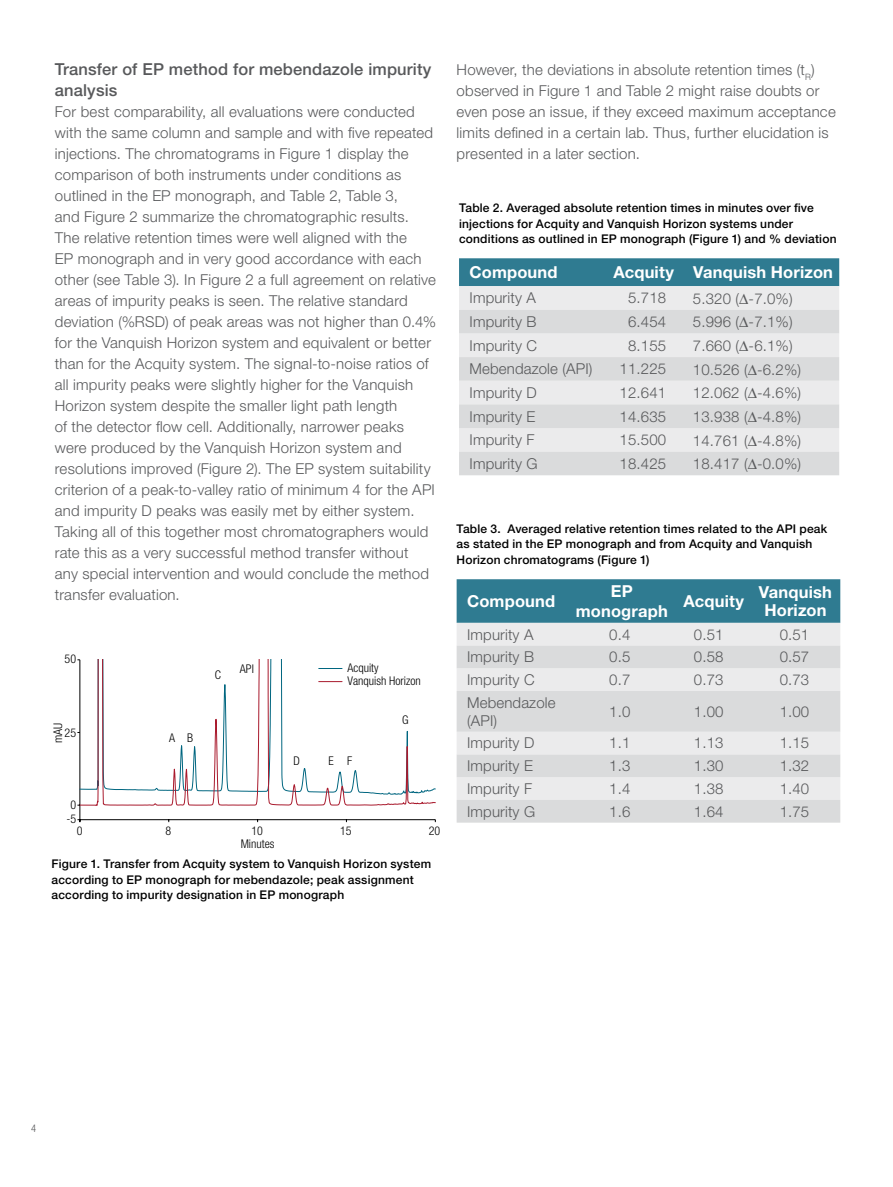
<style>
.page{position:relative;width:893px;height:1187px;background:#fff}
.page>*{position:absolute;margin:0;border:0;box-sizing:border-box;transform-origin:0 0}
.t1{font:700 16.5px/19.8px "Helvetica Neue LT Std";letter-spacing:.01em;color:#fff;text-align:center}
.t2{font:500 16.5px/21px "Helvetica Neue LT Std";letter-spacing:.01em;color:#58595b}
.t3{font:300 15px/21px "Helvetica Neue LT Std";letter-spacing:.015em;color:#58595b}
.t4{font:500 12px/15.8px "Helvetica Neue LT Std";letter-spacing:.015em;color:#000}
.t5{font:300 condensed 12px/12.5px "Helvetica Neue LT Std";color:#000}
.t6{font:300 condensed 10.5px "Helvetica Neue LT Std";color:#58595b}
</style>
<div class="page">
<svg style="left:79px;top:659px;width:357px;height:164px"></svg>
<svg style="left:319px;top:668px;width:23px;height:1px"></svg>
<svg style="left:319px;top:681px;width:23px;height:1px"></svg>
<div style="left:459px;top:258px;width:380px;height:28px;background:#2f7b91"></div>
<div style="left:459px;top:286px;width:380px;height:24px;background:#ebebec"></div>
<svg style="left:459px;top:310px;width:380px;height:165px;background:#e1e1e2"></svg>
<div style="left:457px;top:579px;width:383px;height:43px;background:#2f7b91"></div>
<div style="left:457px;top:622px;width:383px;height:23px;background:#ebebec"></div>
<svg style="left:457px;top:645px;width:383px;height:177px;background:#e0e1e2"></svg>
<p class="t2" style="left:55px;top:58px;width:378px">Transfer of EP method for mebendazole impurity analysis</p>
<p class="t3" style="left:55px;top:101px;width:383px">For best comparability, all evaluations were conducted with the same column and sample and with five repeated injections. The chromatograms in Figure 1 display the comparison of both instruments under conditions as outlined in the EP monograph, and Table 2, Table 3,<br>and Figure 2 summarize the chromatographic results.<br>The relative retention times were well aligned with the<br>EP monograph and in very good accordance with each other (see Table 3). In Figure 2 a full agreement on relative areas of impurity peaks is seen. The relative standard deviation (%RSD) of peak areas was not higher than 0.4% for the Vanquish Horizon system and equivalent or better than for the Acquity system. The signal-to-noise ratios of all impurity peaks were slightly higher for the Vanquish Horizon system despite the smaller light path length<br>of the detector flow cell. Additionally, narrower peaks were produced by the Vanquish Horizon system and resolutions improved (Figure 2). The EP system suitability criterion of a peak-to-valley ratio of minimum 4 for the API and impurity D peaks was easily met by either system.<br>Taking all of this together most chromatographers would rate this as a very successful method transfer without<br>any special intervention and would conclude the method transfer evaluation.</p>
<p class="t5" style="left:65px;top:652px;width:13px">50</p>
<p class="t5" style="left:52px;top:743px;width:22px;rotate:-90deg">mAU</p>
<p class="t5" style="left:65px;top:726px;width:13px">25</p>
<p class="t5" style="left:70px;top:798px;width:7px">0</p>
<p class="t5" style="left:66px;top:812px;width:11px">-5</p>
<p class="t5" style="left:169px;top:731px;width:25px">A B</p>
<p class="t5" style="left:215px;top:668px;width:8px">C</p>
<p class="t5" style="left:240px;top:662px;width:15px">API</p>
<p class="t5" style="left:347px;top:661px;width:75px">Acquity<br>Vanquish Horizon</p>
<p class="t5" style="left:294px;top:754px;width:8px">D</p>
<p class="t5" style="left:329px;top:754px;width:25px">E F</p>
<p class="t5" style="left:402px;top:713px;width:8px">G</p>
<p class="t5" style="left:77px;top:824px;width:7px">0</p>
<p class="t5" style="left:166px;top:824px;width:7px">8</p>
<p class="t5" style="left:251px;top:824px;width:13px">10</p>
<p class="t5" style="left:340px;top:824px;width:13px">15</p>
<p class="t5" style="left:429px;top:824px;width:13px">20</p>
<p class="t5" style="left:241px;top:837px;width:35px">Minutes</p>
<p class="t4" style="left:52px;top:855px;width:381px">Figure 1. Transfer from Acquity system to Vanquish Horizon system according to EP monograph for mebendazole; peak assignment according to impurity designation in EP monograph</p>
<p class="t3" style="left:457px;top:59px;width:381px">However, the deviations in absolute retention times (t<sub>R</sub>) observed in Figure 1 and Table 2 might raise doubts or even pose an issue, if they exceed maximum acceptance limits defined in a certain lab. Thus, further elucidation is presented in a later section.</p>
<p class="t4" style="left:459px;top:199px;width:379px">Table 2. Averaged absolute retention times in minutes over five injections for Acquity and Vanquish Horizon systems under conditions as outlined in EP monograph (Figure 1) and % deviation</p>
<p class="t1" style="left:470px;top:262px;width:90px">Compound</p>
<p class="t1" style="left:613px;top:262px;width:221px">Acquity Vanquish Horizon</p>
<p class="t3" style="left:470px;top:287px;width:68px">Impurity A</p>
<p class="t3" style="left:628px;top:287px;width:40px">5.718</p>
<p class="t3" style="left:693px;top:287px;width:101px">5.320 (∆-7.0%)</p>
<p class="t3" style="left:470px;top:311px;width:68px">Impurity B</p>
<p class="t3" style="left:628px;top:311px;width:40px">6.454</p>
<p class="t3" style="left:693px;top:311px;width:101px">5.996 (∆-7.1%)</p>
<p class="t3" style="left:470px;top:334px;width:69px">Impurity C</p>
<p class="t3" style="left:628px;top:334px;width:40px">8.155</p>
<p class="t3" style="left:693px;top:335px;width:101px">7.660 (∆-6.1%)</p>
<p class="t3" style="left:470px;top:358px;width:125px">Mebendazole (API)</p>
<p class="t3" style="left:620px;top:358px;width:48px">11.225</p>
<p class="t3" style="left:693px;top:358px;width:110px">10.526 (∆-6.2%)</p>
<p class="t3" style="left:470px;top:382px;width:69px">Impurity D</p>
<p class="t3" style="left:620px;top:382px;width:48px">12.641</p>
<p class="t3" style="left:693px;top:382px;width:110px">12.062 (∆-4.6%)</p>
<p class="t3" style="left:470px;top:405px;width:67px">Impurity E</p>
<p class="t3" style="left:620px;top:405px;width:48px">14.635</p>
<p class="t3" style="left:693px;top:406px;width:110px">13.938 (∆-4.8%)</p>
<p class="t3" style="left:470px;top:429px;width:66px">Impurity F</p>
<p class="t3" style="left:620px;top:429px;width:48px">15.500</p>
<p class="t3" style="left:693px;top:429px;width:110px">14.761 (∆-4.8%)</p>
<p class="t3" style="left:470px;top:453px;width:70px">Impurity G</p>
<p class="t3" style="left:620px;top:453px;width:48px">18.425</p>
<p class="t3" style="left:693px;top:453px;width:110px">18.417 (∆-0.0%)</p>
<p class="t4" style="left:457px;top:520px;width:372px">Table 3. Averaged relative retention times related to the API peak as stated in the EP monograph and from Acquity and Vanquish<br>Horizon chromatograms (Figure 1)</p>
<p class="t1" style="left:467px;top:590px;width:90px">Compound</p>
<p class="t1" style="left:576px;top:581px;width:94px">EP monograph</p>
<p class="t1" style="left:683px;top:590px;width:62px">Acquity</p>
<p class="t1" style="left:759px;top:582px;width:75px;line-height:18px">Vanquish<br>Horizon</p>
<p class="t3" style="left:467px;top:623px;width:68px">Impurity A</p>
<p class="t3" style="left:609px;top:623px;width:23px">0.4</p>
<p class="t3" style="left:694px;top:623px;width:31px">0.51</p>
<p class="t3" style="left:780px;top:623px;width:31px">0.51</p>
<p class="t3" style="left:467px;top:646px;width:68px">Impurity B</p>
<p class="t3" style="left:609px;top:646px;width:23px">0.5</p>
<p class="t3" style="left:694px;top:646px;width:31px">0.58</p>
<p class="t3" style="left:780px;top:646px;width:31px">0.57</p>
<p class="t3" style="left:467px;top:668px;width:69px">Impurity C</p>
<p class="t3" style="left:609px;top:668px;width:23px">0.7</p>
<p class="t3" style="left:694px;top:668px;width:31px">0.73</p>
<p class="t3" style="left:780px;top:668px;width:31px">0.73</p>
<p class="t3" style="left:467px;top:693px;width:90px;line-height:18px">Mebendazole (API)</p>
<p class="t3" style="left:609px;top:700px;width:23px">1.0</p>
<p class="t3" style="left:694px;top:700px;width:31px">1.00</p>
<p class="t3" style="left:780px;top:700px;width:31px">1.00</p>
<p class="t3" style="left:467px;top:732px;width:69px">Impurity D</p>
<p class="t3" style="left:609px;top:732px;width:23px">1.1</p>
<p class="t3" style="left:694px;top:732px;width:31px">1.13</p>
<p class="t3" style="left:780px;top:732px;width:31px">1.15</p>
<p class="t3" style="left:467px;top:755px;width:67px">Impurity E</p>
<p class="t3" style="left:609px;top:755px;width:23px">1.3</p>
<p class="t3" style="left:694px;top:755px;width:31px">1.30</p>
<p class="t3" style="left:780px;top:755px;width:31px">1.32</p>
<p class="t3" style="left:467px;top:777px;width:66px">Impurity F</p>
<p class="t3" style="left:609px;top:777px;width:23px">1.4</p>
<p class="t3" style="left:694px;top:777px;width:31px">1.38</p>
<p class="t3" style="left:780px;top:777px;width:31px">1.40</p>
<p class="t3" style="left:467px;top:800px;width:70px">Impurity G</p>
<p class="t3" style="left:609px;top:800px;width:23px">1.6</p>
<p class="t3" style="left:694px;top:800px;width:31px">1.64</p>
<p class="t3" style="left:780px;top:800px;width:31px">1.75</p>
<p class="t6" style="left:31px;top:1122px;width:7px">4</p>
</div>
